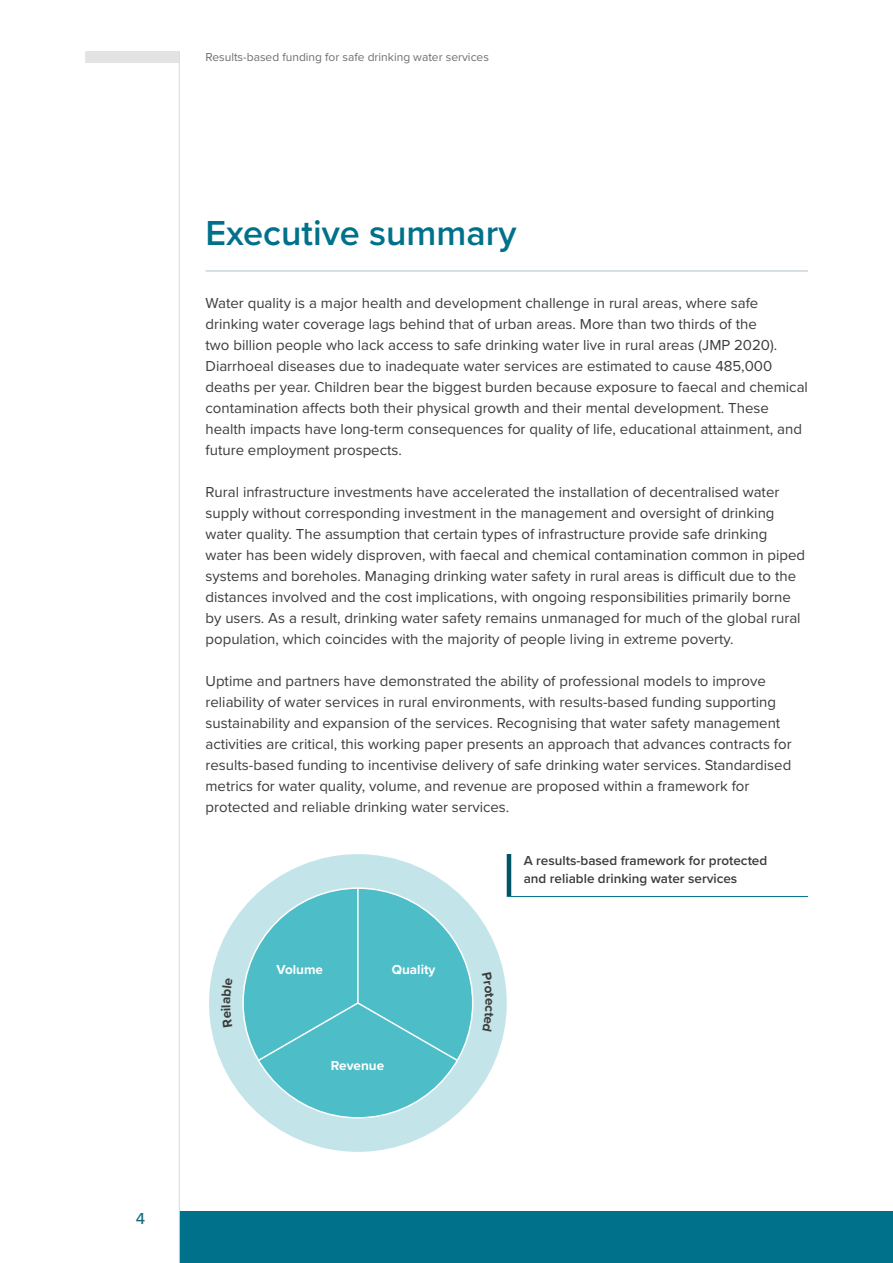
<style>
.page{position:relative;width:893px;height:1263px;background:#fff}
.page>*{position:absolute;margin:0;border:0;box-sizing:border-box;transform-origin:0 0}
.chapter-head{font:600 36px "Proxima Nova";color:#00718b}
.t1{font:500 16.5px "Proxima Nova";color:#196e7d}
.t2{font:15px/21px "Proxima Nova";color:#3c3c3b}
.t3{font:600 13.5px/18.8px "Proxima Nova";color:#3c3c3b}
.t4{font:700 13.5px "Proxima Nova";color:#fff}
.t5{font:12px "Proxima Nova";color:#706f6f}
</style>
<div class="page">
<div style="left:180px;top:1211px;width:713px;height:52px;background:#00718b"></div>
<div style="left:85px;top:51px;width:95px;height:12px;background:#e3e3e3"></div>
<hr style="left:179px;top:51px;width:1px;height:1212px;background:#c3e4e9">
<hr style="left:206px;top:271px;width:602px;height:1px;background:#aec1c9">
<div style="left:209px;top:854px;width:298px;height:298px;background:#c3e4e9;border-radius:50%"></div>
<div style="left:243px;top:888px;width:230px;height:230px;background:#4dbdc7;border-radius:50%"></div>
<hr style="left:357px;top:888px;width:2px;height:115px;background:#fff">
<svg style="left:256px;top:1001px;width:203px;height:61px"></svg>
<hr style="left:507px;top:854px;width:4px;height:42px;background:#005565">
<hr style="left:507px;top:896px;width:301px;height:1px;background:#00718b">
<p class="t5" style="left:206px;top:48px;width:285px">Results-based funding for safe drinking water services</p>
<p class="t1" style="left:136px;top:1206px;width:11px">4</p>
<p class="chapter-head" style="left:206px;top:206px;width:312px">Executive summary</p>
<p class="t2" style="left:206px;top:292px;width:604px">Water quality is a major health and development challenge in rural areas, where safe drinking water coverage lags behind that of urban areas. More than two thirds of the<br>two billion people who lack access to safe drinking water live in rural areas (JMP 2020).<br>Diarrhoeal diseases due to inadequate water services are estimated to cause 485,000 deaths per year. Children bear the biggest burden because exposure to faecal and chemical contamination affects both their physical growth and their mental development. These health impacts have long-term consequences for quality of life, educational attainment, and future employment prospects.</p>
<p class="t2" style="left:206px;top:481px;width:601px">Rural infrastructure investments have accelerated the installation of decentralised water supply without corresponding investment in the management and oversight of drinking water quality. The assumption that certain types of infrastructure provide safe drinking water has been widely disproven, with faecal and chemical contamination common in piped systems and boreholes. Managing drinking water safety in rural areas is difficult due to the distances involved and the cost implications, with ongoing responsibilities primarily borne by users. As a result, drinking water safety remains unmanaged for much of the global rural population, which coincides with the majority of people living in extreme poverty.</p>
<p class="t2" style="left:206px;top:670px;width:588px">Uptime and partners have demonstrated the ability of professional models to improve reliability of water services in rural environments, with results-based funding supporting sustainability and expansion of the services. Recognising that water safety management activities are critical, this working paper presents an approach that advances contracts for results-based funding to incentivise delivery of safe drinking water services. Standardised metrics for water quality, volume, and revenue are proposed within a framework for protected and reliable drinking water services.</p>
<p class="t4" style="left:277px;top:959px;width:48px">Volume</p>
<p class="t4" style="left:392px;top:959px;width:45px">Quality</p>
<p class="t4" style="left:331px;top:1056px;width:55px">Revenue</p>
<p class="t3" style="left:524px;top:850px;width:245px">A results-based framework for protected and reliable drinking water services</p>
</div>
